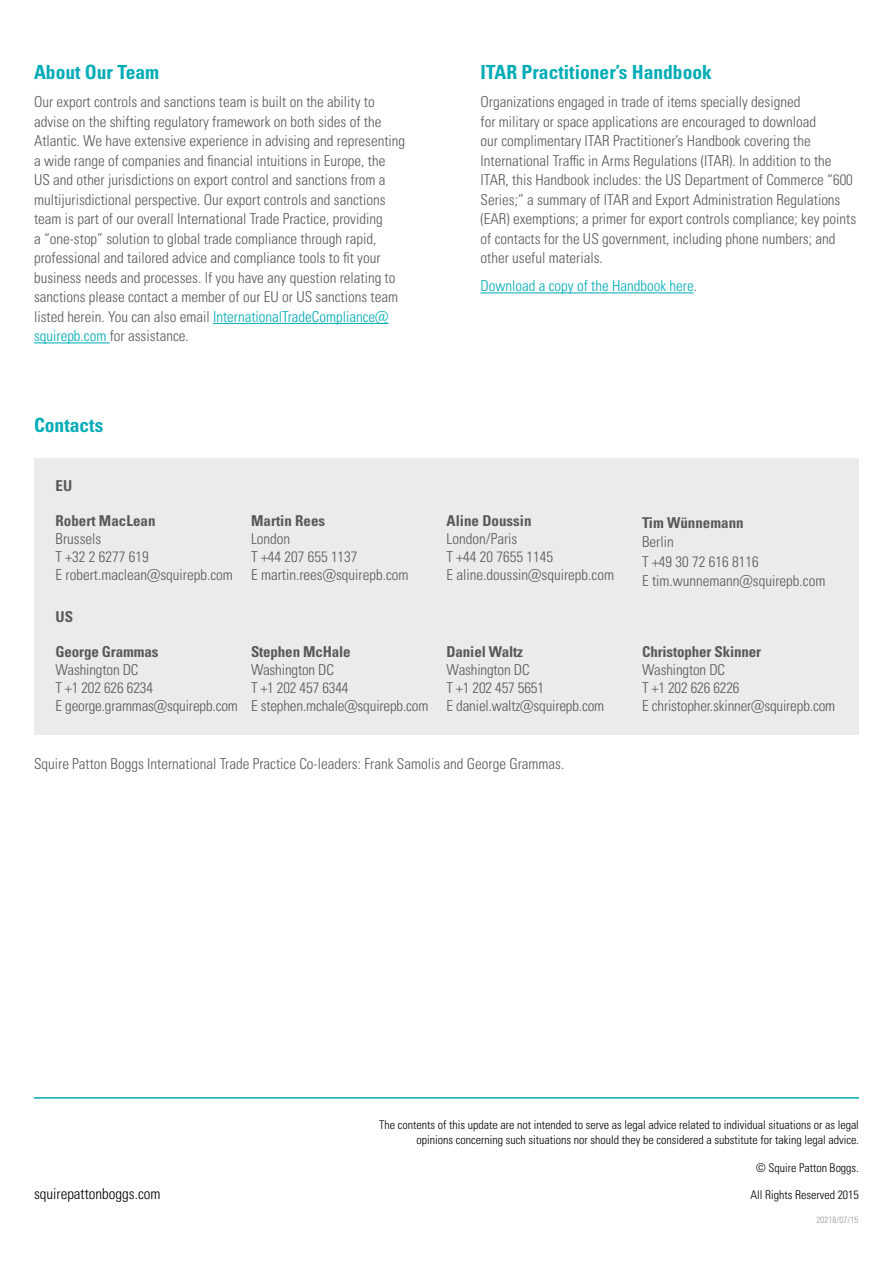
<style>
.page{position:relative;width:893px;height:1263px;background:#fff}
.page>*{position:absolute;margin:0;border:0;box-sizing:border-box;transform-origin:0 0}
.t1{font:19.5px "Univers LTCYR 67 Bold Cond";color:#00acb7}
.t2{font:15px/19.5px "Univers LTCYR 47 Light Cond";color:#58595b}
.t3{font:15px "Univers LTCYR 67 Bold Cond";letter-spacing:-.01em;color:#58595b}
.t4{font:15px "Univers LTCYR 47 Light Cond";color:#00acb7}
.t5{font:15px "Univers LTCYR 47 Light Cond";color:#000}
.t6{font:12px/15px "Univers LTCYR 47 Light Cond";color:#000;text-align:right}
.t7{font:9px "Univers LTCYR 47 Light Cond";color:#939598}
.s1{color:#00acb7}
.s2{color:#58595b}
</style>
<div class="page">
<hr style="left:34px;top:1097px;width:825px;height:2px;background:#00acb7">
<div style="left:34px;top:458px;width:825px;height:276px;background:#e9ebed"></div>
<hr style="left:213px;top:323px;width:176px;height:1px;background:#00acb7">
<hr style="left:34px;top:343px;width:76px;height:1px;background:#00acb7">
<hr style="left:480px;top:293px;width:214px;height:1px;background:#00acb7">
<h1 class="t1" style="left:34px;top:60px;width:127px">About Our Team</h1>
<p class="t2" style="left:34px;top:92px;width:373px">Our export controls and sanctions team is built on the ability to advise on the shifting regulatory framework on both sides of the Atlantic. We have extensive experience in advising and representing a wide range of companies and financial intuitions in Europe, the<br>US and other jurisdictions on export control and sanctions from a multijurisdictional perspective. Our export controls and sanctions team is part of our overall International Trade Practice, providing<br>a “one-stop” solution to global trade compliance through rapid, professional and tailored advice and compliance tools to fit your business needs and processes. If you have any question relating to sanctions please contact a member of our EU or US sanctions team listed herein. You can also email <span class="s1">InternationalTradeCompliance@ squirepb.com</span> for assistance.</p>
<h1 class="t1" style="left:480px;top:60px;width:233px">ITAR Practitioner’s Handbook</h1>
<p class="t2" style="left:480px;top:92px;width:377px">Organizations engaged in trade of items specially designed<br>for military or space applications are encouraged to download<br>our complimentary ITAR Practitioner’s Handbook covering the International Traffic in Arms Regulations (ITAR). In addition to the ITAR, this Handbook includes: the US Department of Commerce “600<br>Series;” a summary of ITAR and Export Administration Regulations (EAR) exemptions; a primer for export controls compliance; key points of contacts for the US government, including phone numbers; and other useful materials.</p>
<p class="t4" style="left:480px;top:276px;width:218px">Download a copy of the Handbook here<span class="s2">.</span></p>
<h1 class="t1" style="left:34px;top:413px;width:71px">Contacts</h1>
<p class="t3" style="left:56px;top:477px;width:18px">EU</p>
<p class="t3" style="left:56px;top:512px;width:101px">Robert MacLean</p>
<p class="t2" style="left:56px;top:529px;width:179px;line-height:18px">Brussels<br>T +32 2 6277 619<br>E robert.maclean@squirepb.com</p>
<p class="t3" style="left:56px;top:607px;width:19px">US</p>
<p class="t3" style="left:56px;top:642px;width:105px">George Grammas</p>
<p class="t2" style="left:56px;top:659px;width:184px;line-height:18px">Washington DC<br>T +1 202 626 6234<br>E george.grammas@squirepb.com</p>
<p class="t3" style="left:251px;top:512px;width:76px">Martin Rees</p>
<p class="t2" style="left:251px;top:529px;width:159px;line-height:18px">London<br>T +44 207 655 1137<br>E martin.rees@squirepb.com</p>
<p class="t3" style="left:251px;top:642px;width:101px">Stephen McHale</p>
<p class="t2" style="left:251px;top:659px;width:179px;line-height:18px">Washington DC<br>T +1 202 457 6344<br>E stephen.mchale@squirepb.com</p>
<p class="t3" style="left:447px;top:512px;width:86px">Aline Doussin</p>
<p class="t2" style="left:447px;top:529px;width:169px;line-height:18px">London/Paris<br>T +44 20 7655 1145<br>E aline.doussin@squirepb.com</p>
<p class="t3" style="left:447px;top:642px;width:78px">Daniel Waltz</p>
<p class="t2" style="left:447px;top:659px;width:159px;line-height:18px">Washington DC<br>T +1 202 457 5651<br>E daniel.waltz@squirepb.com</p>
<p class="t3" style="left:642px;top:513px;width:103px">Tim Wünnemann</p>
<p class="t2" style="left:642px;top:532px;width:185px">Berlin<br>T +49 30 72 616 8116<br>E tim.wunnemann@squirepb.com</p>
<p class="t3" style="left:642px;top:642px;width:120px">Christopher Skinner</p>
<p class="t2" style="left:642px;top:659px;width:195px;line-height:18px">Washington DC<br>T +1 202 626 6226<br>E christopher.skinner@squirepb.com</p>
<p class="t2" style="left:34px;top:753px;width:532px">Squire Patton Boggs International Trade Practice Co-leaders: Frank Samolis and George Grammas.</p>
<p class="t6" style="left:379px;top:1116px;width:481px">The contents of this update are not intended to serve as legal advice related to individual situations or as legal opinions concerning such situations nor should they be considered a substitute for taking legal advice.</p>
<p class="t6" style="left:756px;top:1159px;width:104px">© Squire Patton Boggs.</p>
<p class="t5" style="left:34px;top:1184px;width:128px">squirepattonboggs.com</p>
<p class="t6" style="left:750px;top:1187px;width:110px">All Rights Reserved 2015</p>
<p class="t7" style="left:816px;top:1213px;width:43px">20218/07/15</p>
</div>
